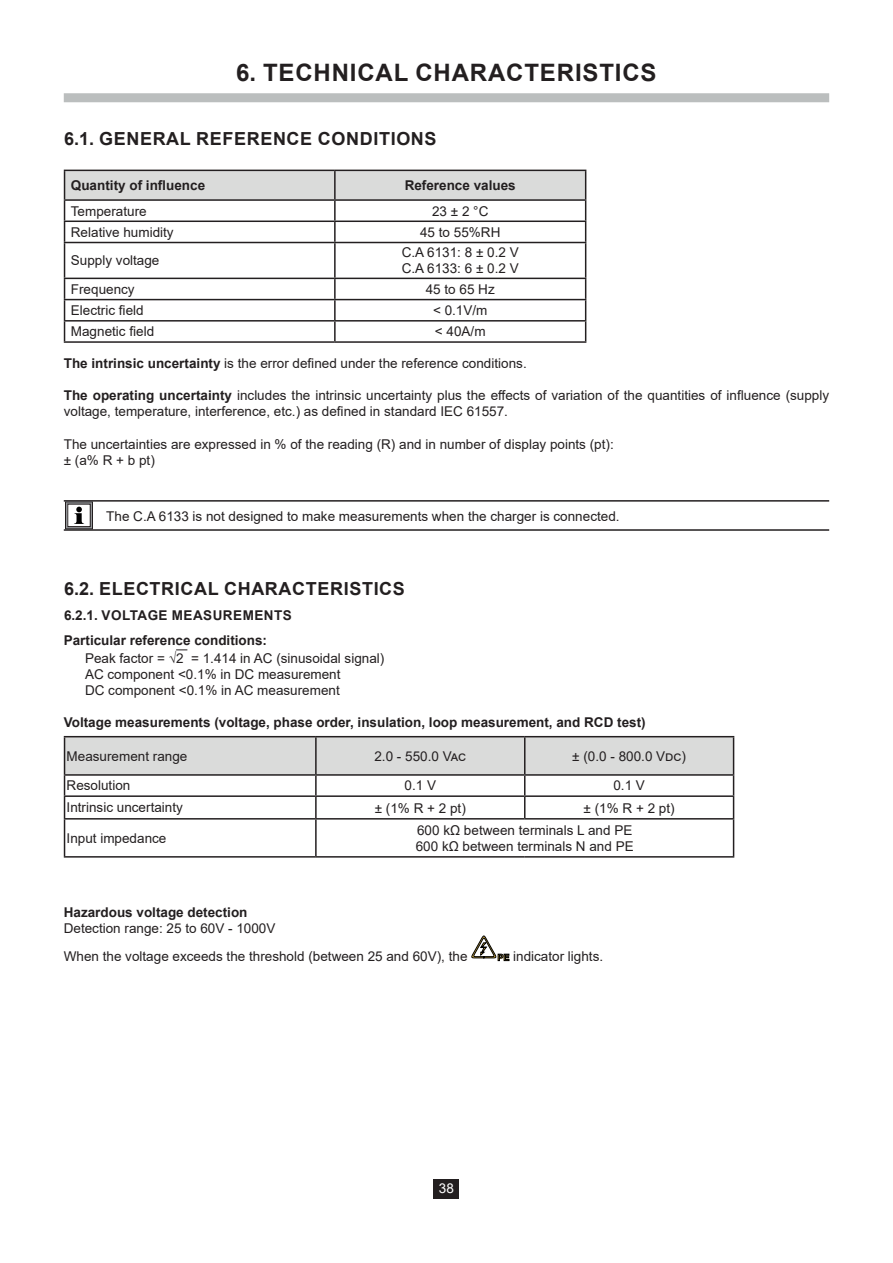
<style>
.page{position:relative;width:893px;height:1263px;background:#fff}
.page>*{position:absolute;margin:0;border:0;box-sizing:border-box;transform-origin:0 0}
.t1{font:700 24px "Arial";letter-spacing:.035em;color:#231f20}
.t2{font:700 18px "Arial";letter-spacing:.035em;color:#231f20}
.t3{font:13.5px/16.2px "Arial";color:#231f20}
.t4{font:700 13.5px/24.8px "Arial";color:#231f20}
.t5{font:13.5px "Arial";color:#fff}
.s1{font-weight:700}
.s2{font-weight:700;font-size:9px;color:#fecf4b}
</style>
<div class="page">
<div style="left:434px;top:1179px;width:25px;height:19px;background:#231f20"></div>
<div style="left:64px;top:93px;width:765px;height:9px;background:#bbbebe"></div>
<hr style="left:64px;top:500px;width:765px;height:2px;background:#231f20">
<hr style="left:64px;top:529px;width:765px;height:2px;background:#231f20">
<hr style="left:64px;top:242px;width:271px;height:1px;background:#231f20">
<hr style="left:335px;top:242px;width:251px;height:1px;background:#231f20">
<hr style="left:64px;top:278px;width:271px;height:1px;background:#231f20">
<hr style="left:335px;top:278px;width:251px;height:1px;background:#231f20">
<hr style="left:64px;top:299px;width:271px;height:1px;background:#231f20">
<hr style="left:335px;top:299px;width:251px;height:1px;background:#231f20">
<hr style="left:64px;top:320px;width:271px;height:2px;background:#231f20">
<hr style="left:335px;top:320px;width:251px;height:2px;background:#231f20">
<hr style="left:64px;top:341px;width:271px;height:2px;background:#231f20">
<hr style="left:335px;top:341px;width:251px;height:2px;background:#231f20">
<hr style="left:64px;top:243px;width:1px;height:35px;background:#231f20">
<svg style="left:64px;top:279px;width:1px;height:62px"></svg>
<svg style="left:64px;top:170px;width:522px;height:72px"></svg>
<hr style="left:334px;top:243px;width:2px;height:35px;background:#231f20">
<hr style="left:585px;top:243px;width:1px;height:35px;background:#231f20">
<hr style="left:334px;top:279px;width:2px;height:20px;background:#231f20">
<hr style="left:334px;top:300px;width:2px;height:20px;background:#231f20">
<svg style="left:334px;top:322px;width:2px;height:19px"></svg>
<svg style="left:585px;top:279px;width:1px;height:62px"></svg>
<div style="left:65px;top:502px;width:27px;height:27px;background:#6d6d6f"></div>
<div style="left:65px;top:501px;width:28px;height:28px;border:1px solid #231f20"></div>
<div style="left:68px;top:504px;width:22px;height:23px;background:#fff"></div>
<div style="left:67px;top:504px;width:24px;height:23px;border:1px solid #231f20"></div>
<svg style="left:74px;top:507px;width:11px;height:17px"></svg>
<hr style="left:64px;top:736px;width:252px;height:1px;background:#231f20">
<hr style="left:316px;top:736px;width:209px;height:1px;background:#231f20">
<hr style="left:525px;top:736px;width:209px;height:1px;background:#231f20">
<hr style="left:64px;top:818px;width:252px;height:1px;background:#231f20">
<hr style="left:316px;top:818px;width:209px;height:1px;background:#231f20">
<hr style="left:525px;top:818px;width:209px;height:1px;background:#231f20">
<hr style="left:64px;top:856px;width:252px;height:2px;background:#231f20">
<hr style="left:316px;top:856px;width:209px;height:2px;background:#231f20">
<hr style="left:525px;top:856px;width:209px;height:2px;background:#231f20">
<hr style="left:64px;top:819px;width:1px;height:37px;background:#231f20">
<svg style="left:64px;top:737px;width:670px;height:81px"></svg>
<hr style="left:315px;top:819px;width:2px;height:37px;background:#231f20">
<hr style="left:733px;top:819px;width:1px;height:37px;background:#231f20">
<svg style="left:472px;top:935px;width:37px;height:26px"></svg>
<h1 class="t1" style="left:236px;top:56px;width:422px">6. TECHNICAL CHARACTERISTICS</h1>
<h2 class="t2" style="left:64px;top:126px;width:374px">6.1. GENERAL REFERENCE CONDITIONS</h2>
<p class="t4" style="left:71px;top:173px;width:136px">Quantity of influence</p>
<p class="t4" style="left:405px;top:173px;width:113px">Reference values</p>
<p class="t3" style="left:71px;top:203px;width:77px">Temperature</p>
<p class="t3" style="left:432px;top:203px;width:58px">23 ± 2 °C</p>
<p class="t3" style="left:71px;top:224px;width:104px">Relative humidity</p>
<p class="t3" style="left:420px;top:224px;width:82px">45 to 55%RH</p>
<p class="t3" style="left:71px;top:252px;width:90px">Supply voltage</p>
<p class="t3" style="left:402px;top:244px;width:118px">C.A 6131: 8 ± 0.2 V<br>C.A 6133: 6 ± 0.2 V</p>
<p class="t3" style="left:71px;top:281px;width:65px">Frequency</p>
<p class="t3" style="left:426px;top:281px;width:71px">45 to 65 Hz</p>
<p class="t3" style="left:71px;top:302px;width:74px">Electric field</p>
<p class="t3" style="left:433px;top:302px;width:56px">&lt; 0.1V/m</p>
<p class="t3" style="left:71px;top:323px;width:85px">Magnetic field</p>
<p class="t3" style="left:435px;top:323px;width:52px">&lt; 40A/m</p>
<p class="t3" style="left:64px;top:355px;width:464px"><span class="s1">The intrinsic uncertainty</span> is the error defined under the reference conditions.</p>
<p class="t3" style="left:64px;top:387px;width:767px"><span class="s1">The operating uncertainty</span> includes the intrinsic uncertainty plus the effects of variation of the quantities of influence (supply voltage, temperature, interference, etc.) as defined in standard IEC 61557.</p>
<p class="t3" style="left:64px;top:436px;width:551px">The uncertainties are expressed in % of the reading (R) and in number of display points (pt): ± (a% R + b pt)</p>
<p class="t3" style="left:106px;top:508px;width:515px">The C.A 6133 is not designed to make measurements when the charger is connected.</p>
<h2 class="t2" style="left:64px;top:576px;width:342px">6.2. ELECTRICAL CHARACTERISTICS</h2>
<p class="t4" style="left:64px;top:603px;width:230px">6.2.1. VOLTAGE MEASUREMENTS<br>Particular reference conditions:</p>
<p class="t3" style="left:85px;top:650px;width:301px">Peak factor = √2 = 1.414 in AC (sinusoidal signal)<br>AC component &lt;0.1% in DC measurement<br>DC component &lt;0.1% in AC measurement</p>
<p class="t4" style="left:64px;top:710px;width:583px">Voltage measurements (voltage, phase order, insulation, loop measurement, and RCD test)</p>
<p class="t3" style="left:67px;top:748px;width:122px">Measurement range</p>
<p class="t3" style="left:374px;top:748px;width:93px">2.0 - 550.0 Vac</p>
<p class="t3" style="left:572px;top:748px;width:115px">± (0.0 - 800.0 Vdc)</p>
<p class="t3" style="left:67px;top:777px;width:65px">Resolution</p>
<p class="t3" style="left:405px;top:777px;width:33px">0.1 V</p>
<p class="t3" style="left:613px;top:777px;width:33px">0.1 V</p>
<p class="t3" style="left:67px;top:799px;width:118px">Intrinsic uncertainty</p>
<p class="t3" style="left:375px;top:800px;width:93px">± (1% R + 2 pt)</p>
<p class="t3" style="left:584px;top:800px;width:93px">± (1% R + 2 pt)</p>
<p class="t3" style="left:67px;top:830px;width:101px">Input impedance</p>
<p class="t3" style="left:416px;top:822px;width:219px">600 kΩ between terminals L and PE<br>600 kΩ between terminals N and PE</p>
<p class="t4" style="left:64px;top:899px;width:185px">Hazardous voltage detection</p>
<p class="t3" style="left:64px;top:914px;width:405px;line-height:28.5px">Detection range: 25 to 60V - 1000V<br>When the voltage exceeds the threshold (between 25 and 60V), the</p>
<p class="t3" style="left:497px;top:948px;width:107px"><span class="s2">PE</span> indicator lights.</p>
<p class="t5" style="left:439px;top:1179px;width:17px">38</p>
</div>
